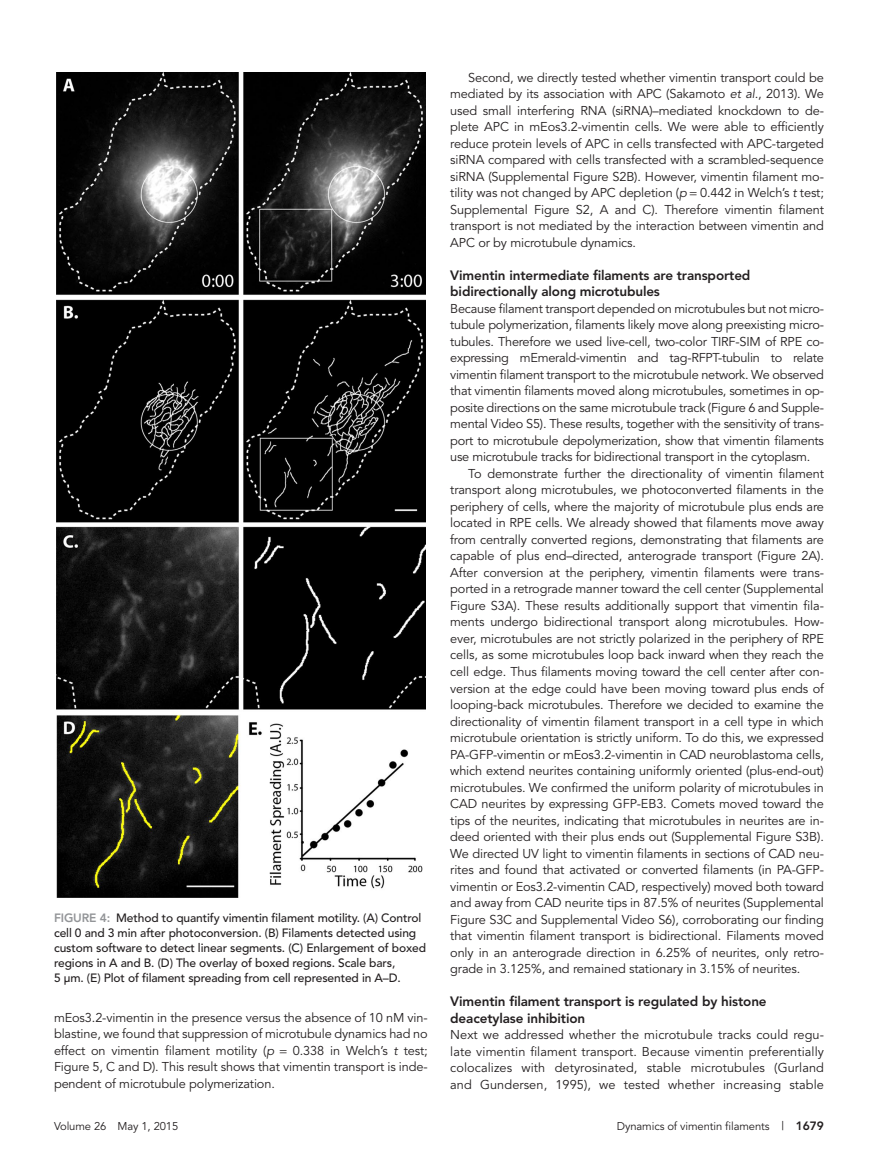
<style>
.page{position:relative;width:878px;height:1175px;background:#fff}
.page>*{position:absolute;margin:0;border:0;box-sizing:border-box;transform-origin:0 0}
.t1{font:800 13.5px/16.5px "Avenir";letter-spacing:-.01em;color:#231f20}
.Para{font:12.75px/16.5px "Avenir";letter-spacing:-.01em;color:#231f20;text-align:justify}
.ParaFL{font:12.75px/16.5px "Avenir";letter-spacing:-.015em;color:#231f20;text-align:justify}
.FigCaption{font:500 12px/15px "Avenir";letter-spacing:-.01em;color:#231f20}
.t2{font:11.25px "Avenir";letter-spacing:-.01em;color:#231f20}
.s1{font-weight:800;color:#939598}
.s2{font-style:italic}
.s3{font-size:12px}
.s4{font-weight:800;font-size:12px}
</style>
<div class="page">
<img style="left:56px;top:72px;width:369px;height:826px">
<p class="FigCaption" style="left:54px;top:910px;width:373px"><span class="s1">FIGURE 4:</span> Method to quantify vimentin filament motility. (A) Control cell 0 and 3 min after photoconversion. (B) Filaments detected using custom software to detect linear segments. (C) Enlargement of boxed regions in A and B. (D) The overlay of boxed regions. Scale bars,<br>5 μm. (E) Plot of filament spreading from cell represented in A–D.</p>
<p class="Para" style="left:54px;top:1009px;width:375px">mEos3.2-vimentin in the presence versus the absence of 10 nM vin&shy;blastine, we found that suppression of microtubule dynamics had no effect on vimentin filament motility (<span class="s2">p</span></p>
<p class="Para" style="left:54px;top:1042px;width:375px;text-indent:239px">0.338 in Welch’s <span class="s2">t</span> test; Figure 5, C and D). This result shows that vimentin transport is inde&shy;pendent of microtubule polymerization.</p>
<p class="Para" style="left:450px;top:69px;width:375px;text-indent:18px">Second, we directly tested whether vimentin transport could be mediated by its association with APC (Sakamoto <span class="s2">et al.</span>, 2013). We used small interfering RNA (siRNA)–mediated knockdown to de&shy;plete APC in mEos3.2-vimentin cells. We were able to efficiently reduce protein levels of APC in cells transfected with APC-targeted siRNA compared with cells transfected with a scrambled-sequence siRNA (Supplemental Figure S2B). However, vimentin filament mo&shy;tility was not changed by APC depletion (<span class="s2">p</span> 0.442 in Welch’s <span class="s2">t</span> test; Supplemental Figure S2, A and C). Therefore vimentin filament transport is not mediated by the interaction between vimentin and APC or by microtubule dynamics.</p>
<h2 class="t1" style="left:450px;top:267px;width:302px">Vimentin intermediate filaments are transported bidirectionally along microtubules</h2>
<p class="ParaFL" style="left:450px;top:300px;width:375px">Because filament transport depended on microtubules but not micro&shy;tubule polymerization, filaments likely move along preexisting micro&shy;tubules. Therefore we used live-cell, two-color TIRF-SIM of RPE co&shy;expressing mEmerald-vimentin and tag-RFPT-tubulin to relate vimentin filament transport to the microtubule network. We observed that vimentin filaments moved along microtubules, sometimes in op&shy;posite directions on the same microtubule track (Figure 6 and Supple&shy;mental Video S5). These results, together with the sensitivity of trans&shy;port to microtubule depolymerization, show that vimentin filaments use microtubule tracks for bidirectional transport in the cytoplasm.</p>
<p class="Para" style="left:450px;top:465px;width:375px;text-indent:18px">To demonstrate further the directionality of vimentin filament transport along microtubules, we photoconverted filaments in the periphery of cells, where the majority of microtubule plus ends are located in RPE cells. We already showed that filaments move away from centrally converted regions, demonstrating that filaments are capable of plus end–directed, anterograde transport (Figure 2A).<br>After conversion at the periphery, vimentin filaments were trans&shy;ported in a retrograde manner toward the cell center (Supplemental Figure S3A). These results additionally support that vimentin fila&shy;ments undergo bidirectional transport along microtubules. How&shy;ever, microtubules are not strictly polarized in the periphery of RPE cells, as some microtubules loop back inward when they reach the cell edge. Thus filaments moving toward the cell center after con&shy;version at the edge could have been moving toward plus ends of looping-back microtubules. Therefore we decided to examine the directionality of vimentin filament transport in a cell type in which microtubule orientation is strictly uniform. To do this, we expressed PA-GFP-vimentin or mEos3.2-vimentin in CAD neuroblastoma cells, which extend neurites containing uniformly oriented (plus-end-out) microtubules. We confirmed the uniform polarity of microtubules in CAD neurites by expressing GFP-EB3. Comets moved toward the tips of the neurites, indicating that microtubules in neurites are in&shy;deed oriented with their plus ends out (Supplemental Figure S3B).<br>We directed UV light to vimentin filaments in sections of CAD neu&shy;rites and found that activated or converted filaments (in PA-GFP&shy;vimentin or Eos3.2-vimentin CAD, respectively) moved both toward and away from CAD neurite tips in 87.5% of neurites (Supplemental Figure S3C and Supplemental Video S6), corroborating our finding that vimentin filament transport is bidirectional. Filaments moved only in an anterograde direction in 6.25% of neurites, only retro&shy;grade in 3.125%, and remained stationary in 3.15% of neurites.</p>
<h2 class="t1" style="left:450px;top:993px;width:318px">Vimentin filament transport is regulated by histone deacetylase inhibition</h2>
<p class="ParaFL" style="left:450px;top:1026px;width:375px">Next we addressed whether the microtubule tracks could regu&shy;late vimentin filament transport. Because vimentin preferentially colocalizes with detyrosinated, stable microtubules (Gurland and Gundersen, 1995), we tested whether increasing stable</p>
<p class="t2" style="left:54px;top:1119px;width:126px">Volume 26 May 1, 2015</p>
<p class="t2" style="left:617px;top:1119px;width:208px">Dynamics of vimentin filaments <span class="s3">|</span> <span class="s4">1679</span></p>
</div>
